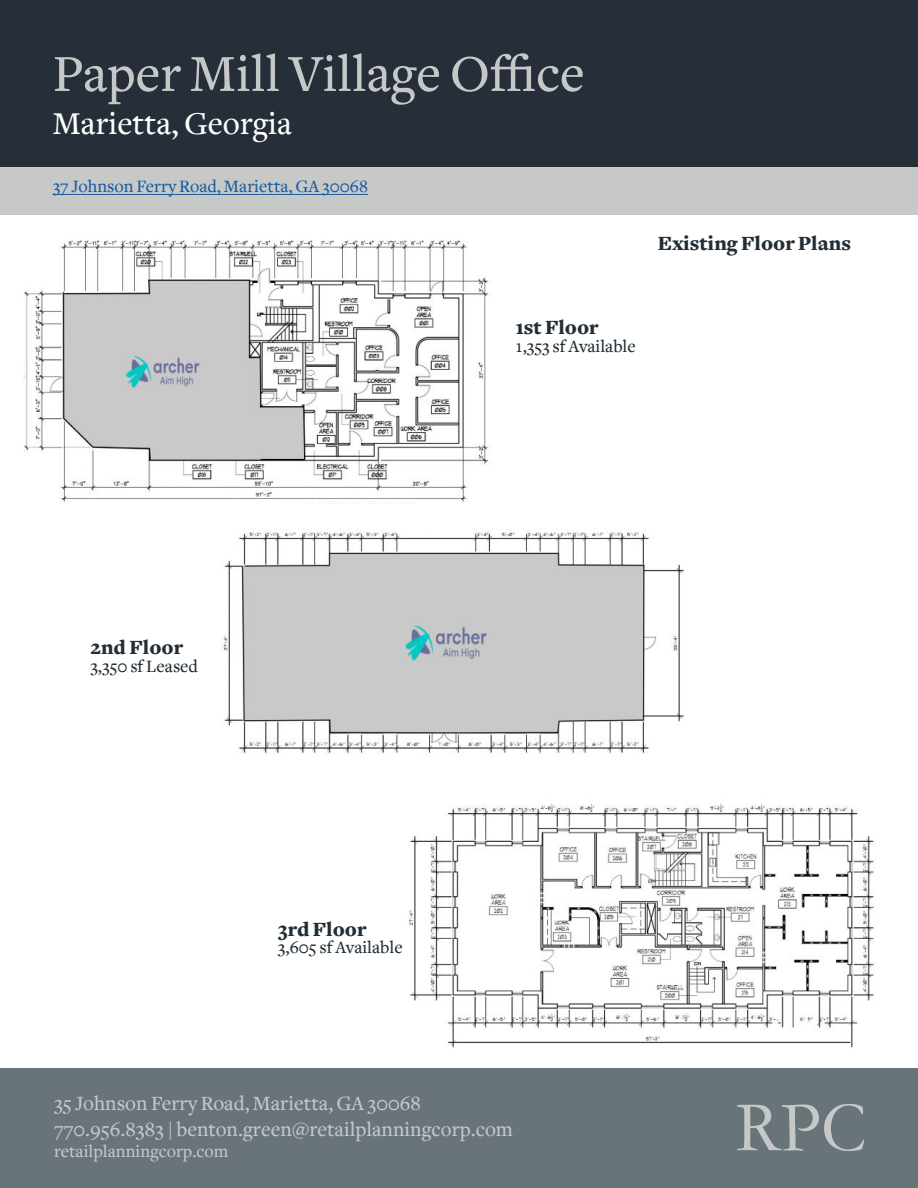
<style>
.page{position:relative;width:918px;height:1188px;background:#fff}
.page>*{position:absolute;margin:0;border:0;box-sizing:border-box;transform-origin:0 0}
.t1{font:72px "Garamond";color:#c6c7c7}
.t2{font:500 54px "Freight Text";color:#c6c7c7}
.t3{font:500 33px "Freight Text";color:#fff}
.t4{font:500 21px/25.2px "Freight Text";color:#c6c7c7}
.t5{font:900 21px "Freight Text";color:#222e36}
.t6{font:500 18px "Freight Text";color:#222e36}
.t7{font:500 18px "Freight Text";color:#175d9e}
.t8{font:500 18px "Freight Text";color:#c6c7c7}
</style>
<div class="page">
<div style="left:0;top:1068px;width:918px;height:120px;background:#69747a"></div>
<div style="left:0;top:0;width:918px;height:167px;background:#262e39"></div>
<div style="left:0;top:167px;width:918px;height:48px;background:#c7c9c9"></div>
<hr style="left:53px;top:194px;width:315px;height:1px;background:#175d9e">
<img style="left:23px;top:240px;width:466px;height:264px">
<img style="left:223px;top:529px;width:462px;height:226px">
<img style="left:408px;top:804px;width:467px;height:244px">
<h2 class="t2" style="left:53px;top:44px;width:534px">Paper Mill Village Office</h2>
<h3 class="t3" style="left:53px;top:110px;width:241px">Marietta, Georgia</h3>
<p class="t7" style="left:53px;top:179px;width:317px">37 Johnson Ferry Road, Marietta, GA 30068</p>
<p class="t5" style="left:658px;top:235px;width:195px">Existing Floor Plans</p>
<p class="t5" style="left:516px;top:319px;width:84px">1st Floor</p>
<p class="t6" style="left:516px;top:338px;width:121px">1,353 sf Available</p>
<p class="t5" style="left:90px;top:639px;width:94px">2nd Floor</p>
<p class="t6" style="left:90px;top:658px;width:109px">3,350 sf Leased</p>
<p class="t5" style="left:278px;top:921px;width:90px">3rd Floor</p>
<p class="t6" style="left:278px;top:940px;width:126px">3,605 sf Available</p>
<p class="t4" style="left:54px;top:1093px;width:460px">35 Johnson Ferry Road, Marietta, GA 30068<br>770.956.8383 | benton.green@retailplanningcorp.com</p>
<p class="t8" style="left:54px;top:1144px;width:176px">retailplanningcorp.com</p>
<h1 class="t1" style="left:735px;top:1083px;width:133px">RPC</h1>
</div>
